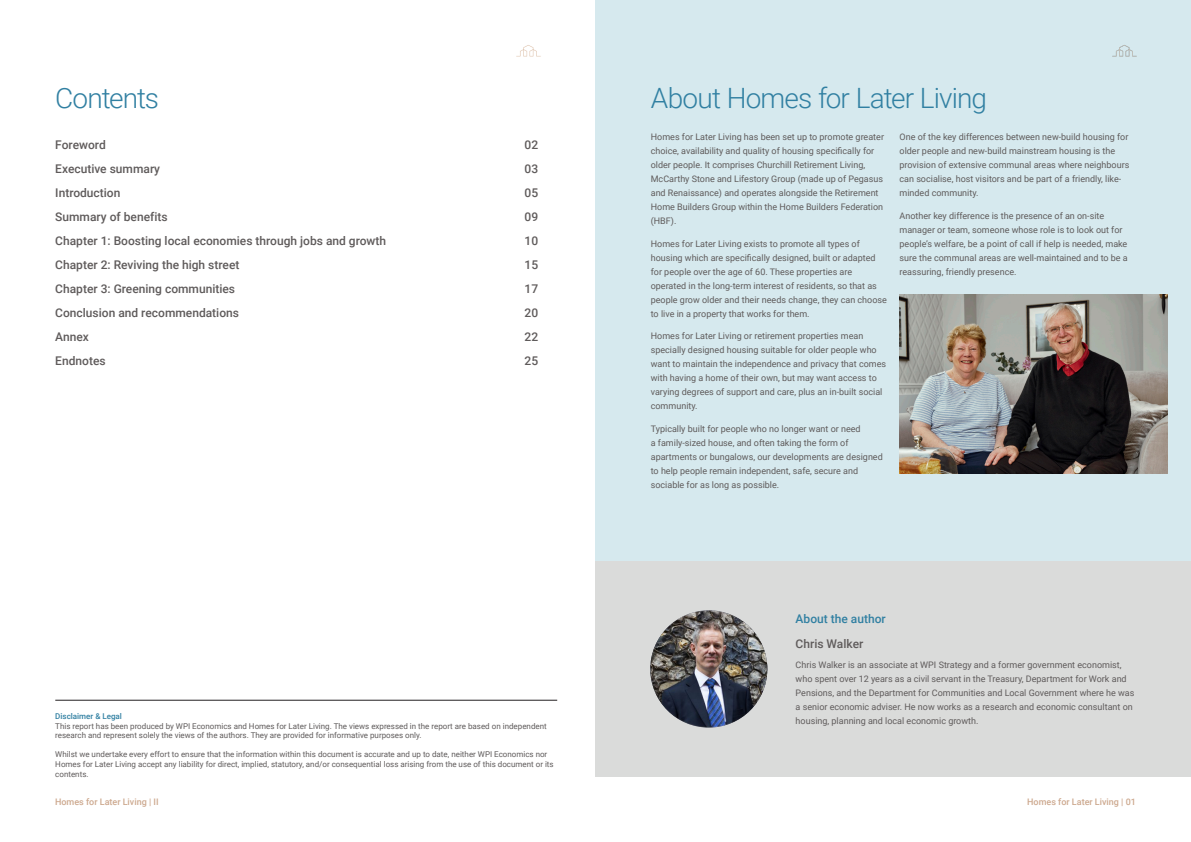
<style>
.page{position:relative;width:1191px;height:842px;background:#fff}
.page>*{position:absolute;margin:0;border:0;box-sizing:border-box;transform-origin:0 0}
.H3{font:300 28px "Roboto";letter-spacing:-.03em;color:#3180a2}
.Contents{font:500 12px "Roboto";color:#5f5b5b}
.H7{font:500 12px "Roboto";color:#3180a2}
.H7-2{font:500 12px "Roboto";color:#5f5b5b}
._9_Body_Text_Left{font:9px/14px "Roboto";color:#5f5b5b}
.t1{font:500 9px "Roboto";color:#cda98f}
.Small_Text_Left{font:8px/9.6px "Roboto";color:#5f5b5b}
.Small_Text_Left-2{font:500 8px "Roboto";color:#3180a2}
</style>
<div class="page">
<img style="left:516px;top:45px;width:25px;height:12px">
<div style="left:595px;top:0;width:596px;height:588px;background:#d6e9ee"></div>
<img style="left:1112px;top:45px;width:25px;height:12px">
<hr style="left:55px;top:700px;width:502px;height:1px;background:#231f20">
<div style="left:595px;top:561px;width:596px;height:216px;background:#dadbda"></div>
<img style="left:650px;top:610px;width:117px;height:118px;border-radius:59px">
<img style="left:899px;top:294px;width:268px;height:179px">
<p class="H3" style="left:55px;top:79px;width:106px">Contents</p>
<p class="Contents" style="left:55px;top:137px;width:52px">Foreword</p>
<p class="Contents" style="left:55px;top:161px;width:106px">Executive summary</p>
<p class="Contents" style="left:55px;top:185px;width:67px">Introduction</p>
<p class="Contents" style="left:55px;top:209px;width:114px">Summary of benefits</p>
<p class="Contents" style="left:55px;top:233px;width:332px">Chapter 1: Boosting local economies through jobs and growth</p>
<p class="Contents" style="left:55px;top:257px;width:186px">Chapter 2: Reviving the high street</p>
<p class="Contents" style="left:55px;top:281px;width:181px">Chapter 3: Greening communities</p>
<p class="Contents" style="left:55px;top:305px;width:185px">Conclusion and recommendations</p>
<p class="Contents" style="left:55px;top:329px;width:35px">Annex</p>
<p class="Contents" style="left:55px;top:353px;width:52px">Endnotes</p>
<p class="Contents" style="left:524px;top:137px;width:15px">02</p>
<p class="Contents" style="left:524px;top:161px;width:15px">03</p>
<p class="Contents" style="left:524px;top:185px;width:15px">05</p>
<p class="Contents" style="left:524px;top:209px;width:15px">09</p>
<p class="Contents" style="left:524px;top:233px;width:15px">10</p>
<p class="Contents" style="left:524px;top:257px;width:15px">15</p>
<p class="Contents" style="left:524px;top:281px;width:15px">17</p>
<p class="Contents" style="left:524px;top:305px;width:15px">20</p>
<p class="Contents" style="left:524px;top:329px;width:15px">22</p>
<p class="Contents" style="left:524px;top:353px;width:15px">25</p>
<p class="Small_Text_Left-2" style="left:55px;top:710px;width:68px">Disclaimer &amp; Legal</p>
<p class="Small_Text_Left" style="left:55px;top:721px;width:493px">This report has been produced by WPI Economics and Homes for Later Living. The views expressed in the report are based on independent research and represent solely the views of the authors. They are provided for informative purposes only.</p>
<p class="Small_Text_Left" style="left:55px;top:749px;width:500px">Whilst we undertake every effort to ensure that the information within this document is accurate and up to date, neither WPI Economics nor<br>Homes for Later Living accept any liability for direct, implied, statutory, and/or consequential loss arising from the use of this document or its contents.</p>
<p class="t1" style="left:55px;top:795px;width:105px">Homes for Later Living | II</p>
<p class="H3" style="left:651px;top:79px;width:338px">About Homes for Later Living</p>
<p class="_9_Body_Text_Left" style="left:651px;top:129px;width:235px">Homes for Later Living has been set up to promote greater choice, availability and quality of housing specifically for older people. It comprises Churchill Retirement Living, McCarthy Stone and Lifestory Group (made up of Pegasus and Renaissance) and operates alongside the Retirement Home Builders Group within the Home Builders Federation (HBF).</p>
<p class="_9_Body_Text_Left" style="left:651px;top:236px;width:238px">Homes for Later Living exists to promote all types of housing which are specifically designed, built or adapted for people over the age of 60. These properties are operated in the long-term interest of residents, so that as people grow older and their needs change, they can choose to live in a property that works for them.</p>
<p class="_9_Body_Text_Left" style="left:651px;top:329px;width:237px">Homes for Later Living or retirement properties mean specially designed housing suitable for older people who want to maintain the independence and privacy that comes with having a home of their own, but may want access to varying degrees of support and care, plus an in-built social community.</p>
<p class="_9_Body_Text_Left" style="left:651px;top:421px;width:233px">Typically built for people who no longer want or need<br>a family-sized house, and often taking the form of apartments or bungalows, our developments are designed to help people remain independent, safe, secure and sociable for as long as possible.</p>
<p class="_9_Body_Text_Left" style="left:899px;top:129px;width:231px">One of the key differences between new-build housing for older people and new-build mainstream housing is the provision of extensive communal areas where neighbours can socialise, host visitors and be part of a friendly, like&shy;minded community.</p>
<p class="_9_Body_Text_Left" style="left:899px;top:208px;width:230px">Another key difference is the presence of an on-site manager or team, someone whose role is to look out for people’s welfare, be a point of call if help is needed, make sure the communal areas are well-maintained and to be a reassuring, friendly presence.</p>
<p class="H7" style="left:795px;top:611px;width:92px">About the author</p>
<p class="H7-2" style="left:795px;top:635px;width:69px">Chris Walker</p>
<p class="_9_Body_Text_Left" style="left:795px;top:657px;width:340px">Chris Walker is an associate at WPI Strategy and a former government economist, who spent over 12 years as a civil servant in the Treasury, Department for Work and Pensions, and the Department for Communities and Local Government where he was a senior economic adviser. He now works as a research and economic consultant on housing, planning and local economic growth.</p>
<p class="t1" style="left:1027px;top:795px;width:110px">Homes for Later Living | 01</p>
</div>
